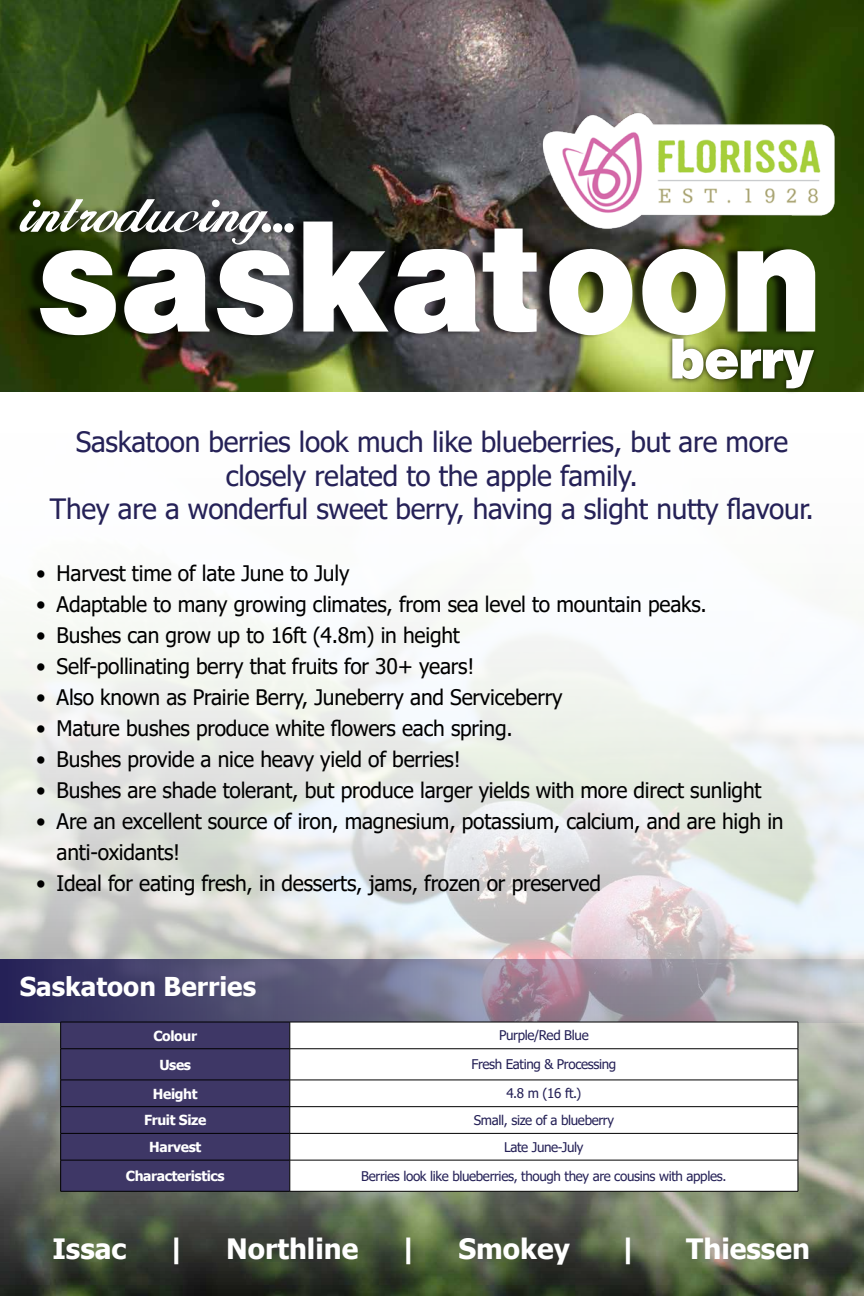
<style>
.page{position:relative;width:864px;height:1296px;background:#fff}
.page>*{position:absolute;margin:0;border:0;box-sizing:border-box;transform-origin:0 0}
.t1{font:900 170.6px "Helvetica";color:#fff;scale:.9 1}
.t2{font:900 61px "Helvetica";letter-spacing:-.03em;color:#fff}
.t3{font:54px "John Hancock";color:#fff}
.t4{font:28px/33.6px "Tahoma";letter-spacing:-.01em;color:#252157;text-align:center}
.t5{font:700 28px "Tahoma";color:#fff}
.t6{font:700 26px "Tahoma";color:#fff}
.t7{font:21.4px/31px "Tahoma";letter-spacing:-.01em;color:#000}
.t8{font:700 13.9px "Tahoma";letter-spacing:-.025em;color:#fff}
.t9{font:13.4px "Tahoma";letter-spacing:-.025em;color:#252157}
</style>
<div class="page">
<img style="left:0;top:622px;width:864px;height:674px">
<img style="left:0;top:0;width:864px;height:392px">
<div style="left:25px;top:216px;width:786px;height:125px;background:#000;opacity:.75"></div>
<div style="left:667px;top:333px;width:152px;height:61px;background:#000;opacity:.75"></div>
<div style="left:5px;top:194px;width:284px;height:56px;background:#000;opacity:.75"></div>
<svg style="left:0;top:960px;width:864px;height:63px;background:#79748d"></svg>
<svg style="left:291px;top:1023px;width:507px;height:168px"></svg>
<hr style="left:290px;top:1022px;width:508px;height:1px;background:#000">
<svg style="left:798px;top:1022px;width:1px;height:27px"></svg>
<hr style="left:290px;top:1049px;width:508px;height:1px;background:#000">
<hr style="left:798px;top:1049px;width:1px;height:31px;background:#000">
<hr style="left:290px;top:1080px;width:508px;height:1px;background:#000">
<hr style="left:290px;top:1106px;width:508px;height:1px;background:#000">
<hr style="left:290px;top:1133px;width:508px;height:1px;background:#000">
<svg style="left:60px;top:1022px;width:231px;height:169px;background:#3b3461"></svg>
<svg style="left:798px;top:1080px;width:1px;height:80px"></svg>
<hr style="left:60px;top:1160px;width:230px;height:1px;background:#000">
<hr style="left:60px;top:1160px;width:1px;height:31px;background:#000">
<hr style="left:290px;top:1160px;width:508px;height:1px;background:#000">
<hr style="left:290px;top:1160px;width:1px;height:31px;background:#000">
<hr style="left:798px;top:1160px;width:1px;height:31px;background:#000">
<hr style="left:60px;top:1191px;width:230px;height:1px;background:#000">
<hr style="left:290px;top:1191px;width:508px;height:1px;background:#000">
<img style="left:530px;top:112px;width:312px;height:126px">
<h3 class="t3" style="left:18px;top:180px;width:278px">introducing...</h3>
<h1 class="t1" style="left:36px;top:213px;width:877px">saskatoon</h1>
<h2 class="t2" style="left:670px;top:336px;width:146px">berry</h2>
<h3 class="t4" style="left:50px;top:427px;width:766px">Saskatoon berries look much like blueberries, but are more closely related to the apple family.<br>They are a wonderful sweet berry, having a slight nutty flavour.</h3>
<p class="t7" style="left:36px;top:559px;width:315px">• Harvest time of late June to July</p>
<p class="t7" style="left:36px;top:590px;width:672px">• Adaptable to many growing climates, from sea level to mountain peaks.</p>
<p class="t7" style="left:36px;top:621px;width:425px">• Bushes can grow up to 16ft (4.8m) in height</p>
<p class="t7" style="left:36px;top:652px;width:440px">• Self-pollinating berry that fruits for 30+ years!</p>
<p class="t7" style="left:36px;top:683px;width:528px">• Also known as Prairie Berry, Juneberry and Serviceberry</p>
<p class="t7" style="left:36px;top:714px;width:478px">• Mature bushes produce white flowers each spring.</p>
<p class="t7" style="left:36px;top:745px;width:426px">• Bushes provide a nice heavy yield of berries!</p>
<p class="t7" style="left:36px;top:776px;width:727px">• Bushes are shade tolerant, but produce larger yields with more direct sunlight</p>
<p class="t7" style="left:57px;top:807px;width:729px;text-indent:-21px">• Are an excellent source of iron, magnesium, potassium, calcium, and are high in anti-oxidants!</p>
<p class="t7" style="left:36px;top:869px;width:567px">• Ideal for eating fresh, in desserts, jams, frozen or preserved</p>
<p class="t6" style="left:20px;top:968px;width:238px">Saskatoon Berries</p>
<p class="t8" style="left:153px;top:1026px;width:45px">Colour</p>
<p class="t9" style="left:499px;top:1027px;width:91px">Purple/Red Blue</p>
<p class="t8" style="left:159px;top:1055px;width:33px">Uses</p>
<p class="t9" style="left:471px;top:1056px;width:146px">Fresh Eating &amp; Processing</p>
<p class="t8" style="left:153px;top:1084px;width:46px">Height</p>
<p class="t9" style="left:506px;top:1085px;width:76px">4.8 m (16 ft.)</p>
<p class="t8" style="left:144px;top:1111px;width:64px">Fruit Size</p>
<p class="t9" style="left:474px;top:1111px;width:142px">Small, size of a blueberry</p>
<p class="t8" style="left:149px;top:1137px;width:53px">Harvest</p>
<p class="t9" style="left:504px;top:1138px;width:81px">Late June-July</p>
<p class="t8" style="left:126px;top:1166px;width:100px">Characteristics</p>
<p class="t9" style="left:361px;top:1167px;width:367px">Berries look like blueberries, though they are cousins with apples.</p>
<h3 class="t5" style="left:52px;top:1229px;width:75px">Issac</h3>
<h3 class="t5" style="left:167px;top:1229px;width:19px">|</h3>
<h3 class="t5" style="left:226px;top:1229px;width:134px">Northline</h3>
<h3 class="t5" style="left:400px;top:1229px;width:19px">|</h3>
<h3 class="t5" style="left:458px;top:1229px;width:113px">Smokey</h3>
<h3 class="t5" style="left:619px;top:1229px;width:19px">|</h3>
<h3 class="t5" style="left:686px;top:1229px;width:125px">Thiessen</h3>
</div>
